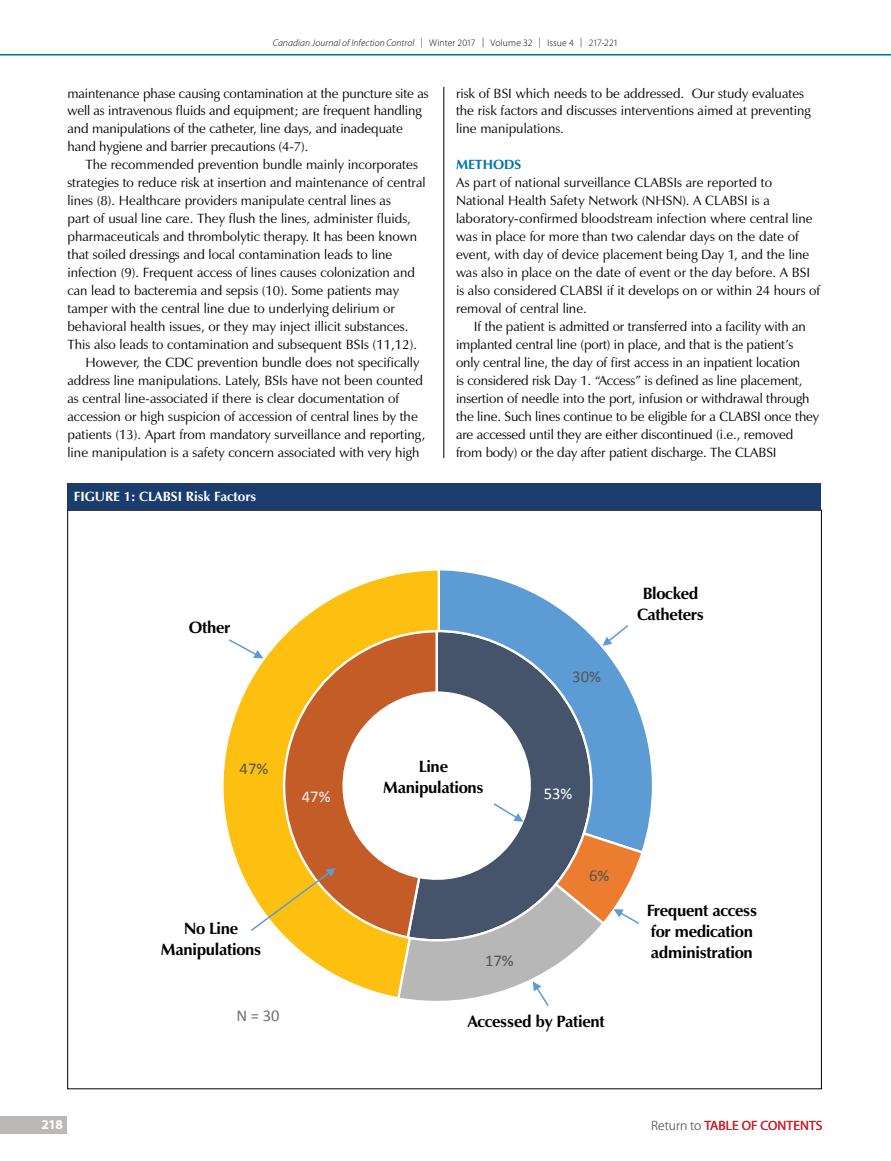
<style>
.page{position:relative;width:891px;height:1161px;background:#fff}
.page>*{position:absolute;margin:0;border:0;box-sizing:border-box;transform-origin:0 0}
.t1{font:21px/25.2px "Calibri";color:#000}
.t2{font:700 16.5px/21px "Zapf Humanist 601 BT";letter-spacing:-.02em;color:#000;text-align:center}
.t3{font:16.5px "Calibri";color:#555}
.t4{font:16.5px "Calibri";color:#707070}
.t5{font:16.5px "Calibri";color:#f5f5f6}
.t6{font:16.5px "Calibri";color:#fff}
.t7{font:13.5px/18px "Zapf Humanist 601 BT";color:#000}
.t8{font:700 13.5px "Zapf Humanist 601 BT";color:#fff}
.t9{font:13.5px "Myriad Pro";letter-spacing:.01em;color:#d0202e}
.t10{font:700 13.5px "Zapf Humanist 601 BT";color:#0071b6}
.t11{font:700 13.5px "Myriad Pro";color:#fff}
.t12{font:300 9.75px "Myriad Pro";letter-spacing:.005em;color:#000}
.s1{font-style:italic}
.s2{font-weight:300;color:#6d6e71}
</style>
<div class="page">
<hr style="left:0;top:54px;width:891px;height:2px;background:#0071b6">
<hr style="left:444px;top:87px;width:1px;height:371px;background:#000">
<svg style="left:441px;top:570px;width:211px;height:269px"></svg>
<svg style="left:223px;top:570px;width:218px;height:427px"></svg>
<svg style="left:492px;top:802px;width:31px;height:20px"></svg>
<svg style="left:227px;top:638px;width:36px;height:20px"></svg>
<svg style="left:393px;top:831px;width:252px;height:175px"></svg>
<svg style="left:602px;top:624px;width:28px;height:22px"></svg>
<svg style="left:249px;top:868px;width:87px;height:65px;background:#f4bf37"></svg>
<div style="left:68px;top:483px;width:753px;height:27px;background:#1b3d6d"></div>
<div style="left:172px;top:619px;width:76px;height:15px;background:#fff"></div>
<div style="left:630px;top:580px;width:81px;height:45px;background:#fff"></div>
<div style="left:639px;top:886px;width:126px;height:89px;background:#fff"></div>
<div style="left:162px;top:897px;width:76px;height:89px;background:#fff"></div>
<div style="left:128px;top:941px;width:147px;height:45px;background:#fff"></div>
<div style="left:353px;top:750px;width:161px;height:52px;background:#fff"></div>
<div style="left:0;top:1116px;width:68px;height:18px;background:#bbb8b8"></div>
<p class="t12" style="left:273px;top:37px;width:347px"><span class="s1">Canadian Journal of Infection Control</span> | Winter 2017 | Volume 32 | Issue 4 | 217-221</p>
<p class="t7" style="left:456px;top:84px;width:356px">risk of BSI which needs to be addressed. Our study evaluates the risk factors and discusses interventions aimed at preventing line manipulations.</p>
<p class="t10" style="left:456px;top:157px;width:67px">METHODS</p>
<p class="t7" style="left:456px;top:174px;width:366px">As part of national surveillance CLABSIs are reported to National Health Safety Network (NHSN). A CLABSI is a laboratory-confirmed bloodstream infection where central line was in place for more than two calendar days on the date of event, with day of device placement being Day 1, and the line was also in place on the date of event or the day before. A BSI is also considered CLABSI if it develops on or within 24 hours of removal of central line.</p>
<p class="t7" style="left:456px;top:318px;width:365px;text-indent:18px">If the patient is admitted or transferred into a facility with an implanted central line (port) in place, and that is the patient’s only central line, the day of first access in an inpatient location<br>is considered risk Day 1. “Access” is defined as line placement, insertion of needle into the port, infusion or withdrawal through the line. Such lines continue to be eligible for a CLABSI once they are accessed until they are either discontinued (i.e., removed from body) or the day after patient discharge. The CLABSI</p>
<p class="t7" style="left:68px;top:84px;width:363px">maintenance phase causing contamination at the puncture site as well as intravenous fluids and equipment; are frequent handling and manipulations of the catheter, line days, and inadequate hand hygiene and barrier precautions (4-7).</p>
<p class="t7" style="left:85px;top:156px;width:334px">The recommended prevention bundle mainly incorporates</p>
<p class="t7" style="left:68px;top:174px;width:360px">strategies to reduce risk at insertion and maintenance of central</p>
<p class="t7" style="left:68px;top:192px;width:325px">lines (8). Healthcare providers manipulate central lines as</p>
<p class="t7" style="left:68px;top:210px;width:345px">part of usual line care. They flush the lines, administer fluids,</p>
<p class="t7" style="left:68px;top:228px;width:351px">pharmaceuticals and thrombolytic therapy. It has been known</p>
<p class="t7" style="left:68px;top:246px;width:326px">that soiled dressings and local contamination leads to line</p>
<p class="t7" style="left:68px;top:264px;width:349px">infection (9). Frequent access of lines causes colonization and</p>
<p class="t7" style="left:68px;top:282px;width:333px">can lead to bacteremia and sepsis (10). Some patients may</p>
<p class="t7" style="left:68px;top:300px;width:329px">tamper with the central line due to underlying delirium or</p>
<p class="t7" style="left:68px;top:318px;width:342px">behavioral health issues, or they may inject illicit substances.</p>
<p class="t7" style="left:68px;top:336px;width:351px">This also leads to contamination and subsequent BSIs (11,12).</p>
<p class="t7" style="left:85px;top:354px;width:335px">However, the CDC prevention bundle does not specifically</p>
<p class="t7" style="left:68px;top:372px;width:357px">address line manipulations. Lately, BSIs have not been counted</p>
<p class="t7" style="left:68px;top:390px;width:333px">as central line-associated if there is clear documentation of</p>
<p class="t7" style="left:68px;top:408px;width:352px">accession or high suspicion of accession of central lines by the</p>
<p class="t7" style="left:68px;top:426px;width:360px">patients (13). Apart from mandatory surveillance and reporting,</p>
<p class="t7" style="left:68px;top:444px;width:354px">line manipulation is a safety concern associated with very high</p>
<p class="t8" style="left:74px;top:488px;width:184px">FIGURE 1: CLABSI Risk Factors</p>
<h1 class="t1" style="left:179px;top:615px;width:51px">Other</h1>
<p class="t2" style="left:189px;top:617px;width:43px">Other</p>
<p class="t3" style="left:572px;top:670px;width:30px">30%</p>
<h1 class="t1" style="left:634px;top:579px;width:84px">Blocked<br>Catheters</h1>
<p class="t2" style="left:637px;top:583px;width:68px">Blocked<br>Catheters</p>
<p class="t3" style="left:240px;top:762px;width:30px">47%</p>
<h1 class="t1" style="left:376px;top:751px;width:125px;text-align:center">Line<br>Manipulations</h1>
<p class="t2" style="left:383px;top:756px;width:102px">Line<br>Manipulations</p>
<p class="t5" style="left:302px;top:790px;width:30px">47%</p>
<p class="t6" style="left:544px;top:787px;width:30px">53%</p>
<p class="t2" style="left:161px;top:918px;width:102px">No Line<br>Manipulations</p>
<h1 class="t1" style="left:142px;top:919px;width:125px;text-align:center">No Line<br>Manipulations</h1>
<p class="t4" style="left:236px;top:1008px;width:45px">N = 30</p>
<p class="t3" style="left:485px;top:953px;width:30px">17%</p>
<p class="t3" style="left:589px;top:868px;width:22px">6%</p>
<h1 class="t1" style="left:442px;top:1010px;width:171px">Accessed by Patient</h1>
<p class="t2" style="left:468px;top:1011px;width:139px">Accessed by Patient</p>
<h1 class="t1" style="left:645px;top:896px;width:139px">Frequent access for medication administration</h1>
<p class="t2" style="left:647px;top:900px;width:112px;text-align:left">Frequent access for medication administration</p>
<p class="t11" style="left:41px;top:1116px;width:23px">218</p>
<p class="t9" style="left:651px;top:1117px;width:173px"><span class="s2">Return to</span> TABLE OF CONTENTS</p>
</div>
